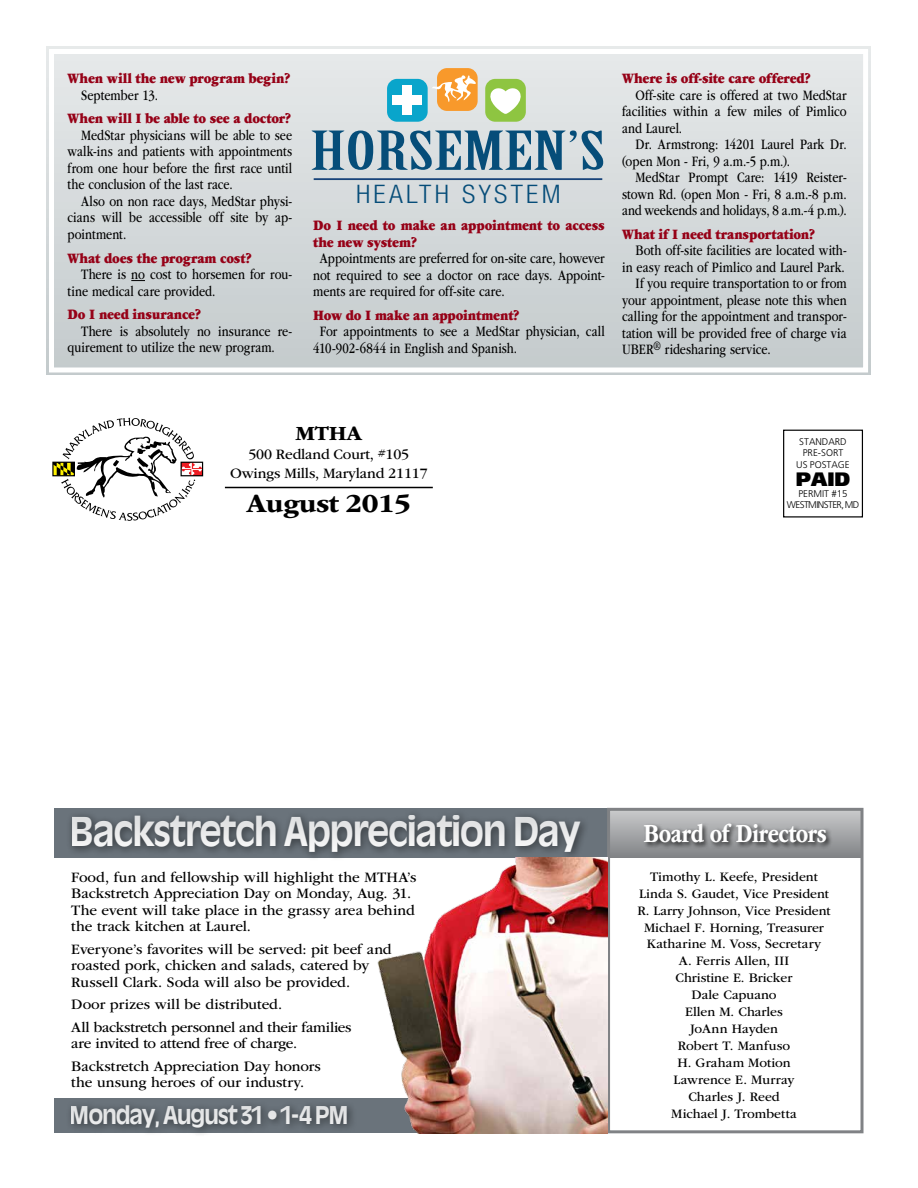
<style>
.page{position:relative;width:918px;height:1188px;background:#fff}
.page>*{position:absolute;margin:0;border:0;box-sizing:border-box;transform-origin:0 0}
.t1{font:52.5px "Birch Std";color:#064d79;scale:1.79 1}
.t2{font:700 39.15px "Antique Olive Std";letter-spacing:-.04em;color:#fff;scale:.93 1}
.t3{font:700 27px "ITC Garamond Std";letter-spacing:-.02em;color:#fff;scale:.79 1}
.t4{font:700 27px "ITC Garamond Std";letter-spacing:-.02em;color:#000;scale:1.05 1}
.t5{font:300 condensed 25.5px "Helvetica Neue";letter-spacing:.12em;color:#064d79;scale:1.08 1}
.t6{font:700 24.15px "Antique Olive Std";letter-spacing:-.06em;color:#fff;scale:.93 1}
.t7{font:700 21px "ITC Garamond Std";color:#000;scale:1.05 1}
.t8{font:900 19.5px "Frutiger";color:#000}
.t9{font:15px/16.5px "ITC Garamond Std";color:#000;text-align:justify;scale:.8 1}
.t10{font:15px/16.5px "ITC Garamond Std";color:#000}
.t11{font:15px/16.8px "ITC Garamond Std Ult";letter-spacing:-.01em;color:#960117;scale:.85 1}
.t12{font:13.5px/17px "ITC Garamond Std";letter-spacing:-.005em;color:#000;text-align:center}
.t13{font:300 9.75px/11.2px "Frutiger";color:#000;text-align:center}
.t14{font:300 9.75px/11.2px "Frutiger";letter-spacing:-.06em;color:#000;text-align:center}
</style>
<div class="page">
<hr style="left:225px;top:487px;width:208px;height:1px;background:#000">
<div style="left:181px;top:462px;width:22px;height:14px;border:1px solid #000"></div>
<svg style="left:53px;top:418px;width:149px;height:103px"></svg>
<div style="left:783px;top:430px;width:80px;height:88px;border:1px solid #000"></div>
<svg style="left:611px;top:812px;width:249px;height:46px;background:#a3a5a7"></svg>
<div style="left:54px;top:808px;width:554px;height:50px;background:#6a737b"></div>
<div style="left:607px;top:808px;width:257px;height:325px;border:3px solid #808285"></div>
<div style="left:642px;top:822px;width:190px;height:27px;background:#000;opacity:.75"></div>
<div style="left:66px;top:809px;width:525px;height:53px;background:#000;opacity:.5"></div>
<div style="left:54px;top:1099px;width:535px;height:34px;background:#6a737b"></div>
<img style="left:183px;top:858px;width:424px;height:275px">
<div style="left:65px;top:1099px;width:292px;height:38px;background:#000;opacity:.5"></div>
<svg style="left:46px;top:46px;width:825px;height:329px;background:#d5d9db"></svg>
<div style="left:49px;top:49px;width:819px;height:323px;border:5px solid #fff"></div>
<hr style="left:314px;top:178px;width:288px;height:2px;background:#19447a">
<div style="left:387px;top:79px;width:41px;height:43px;background:#09a5cb;border-radius:10px"></div>
<div style="left:403px;top:86px;width:9px;height:29px;background:#fff"></div>
<div style="left:393px;top:96px;width:29px;height:9px;background:#fff"></div>
<div style="left:485px;top:79px;width:41px;height:43px;background:#8ec541;border-radius:10px"></div>
<div style="left:437px;top:68px;width:41px;height:43px;background:#f8992b;border-radius:10px"></div>
<svg style="left:490px;top:88px;width:31px;height:26px"></svg>
<svg style="left:432px;top:72px;width:45px;height:30px"></svg>
<svg style="left:131px;top:280px;width:14px;height:1px"></svg>
<p class="t11" style="left:68px;top:70px;width:264px">When will the new program begin?</p>
<p class="t9" style="left:81px;top:87px;width:98px">September 13.</p>
<p class="t11" style="left:68px;top:110px;width:264px">When will I be able to see a doctor?</p>
<p class="t9" style="left:68px;top:127px;width:282px;text-indent:14px">MedStar physicians will be able to see walk-ins and patients with appointments from one hour before the first race until the conclusion of the last race.</p>
<p class="t9" style="left:68px;top:193px;width:282px;text-indent:14px">Also on non race days, MedStar physi&shy;cians will be accessible off site by ap&shy;pointment.</p>
<p class="t11" style="left:68px;top:249px;width:218px">What does the program cost?</p>
<p class="t9" style="left:68px;top:266px;width:282px;text-indent:14px">There is no cost to horsemen for rou&shy;tine medical care provided.</p>
<p class="t11" style="left:68px;top:306px;width:159px">Do I need insurance?</p>
<p class="t9" style="left:68px;top:323px;width:282px;text-indent:14px">There is absolutely no insurance re&shy;quirement to utilize the new program.</p>
<h1 class="t1" style="left:311px;top:121px;width:166px">HORSEMEN’S</h1>
<h3 class="t5" style="left:356px;top:180px;width:191px">HEALTH SYSTEM</h3>
<p class="t11" style="left:313px;top:217px;width:345px">Do I need to make an appointment to access the new system?</p>
<p class="t9" style="left:313px;top:250px;width:366px;text-indent:7px">Appointments are preferred for on-site care, however not required to see a doctor on race days. Appoint&shy;ments are required for off-site care.</p>
<p class="t11" style="left:313px;top:307px;width:244px">How do I make an appointment?</p>
<p class="t9" style="left:313px;top:323px;width:366px;text-indent:7px">For appointments to see a MedStar physician, call<br>410-902-6844 in English and Spanish.</p>
<p class="t11" style="left:622px;top:70px;width:224px">Where is off-site care offered?</p>
<p class="t9" style="left:622px;top:87px;width:282px;text-indent:14px">Off-site care is offered at two MedStar facilities within a few miles of Pimlico and Laurel.</p>
<p class="t9" style="left:622px;top:136px;width:282px;text-indent:14px">Dr. Armstrong: 14201 Laurel Park Dr. (open Mon - Fri, 9 a.m.-5 p.m.).</p>
<p class="t9" style="left:622px;top:169px;width:282px;text-indent:14px">MedStar Prompt Care: 1419 Reister&shy;stown Rd. (open Mon - Fri, 8 a.m.-8 p.m. and weekends and holidays, 8 a.m.-4 p.m.).</p>
<p class="t11" style="left:622px;top:226px;width:229px">What if I need transportation?</p>
<p class="t9" style="left:636px;top:243px;width:265px">Both off-site facilities are located with-</p>
<p class="t9" style="left:622px;top:259px;width:280px">in easy reach of Pimlico and Laurel Park.</p>
<p class="t9" style="left:636px;top:276px;width:265px">If you require transportation to or from</p>
<p class="t9" style="left:622px;top:292px;width:282px">your appointment, please note this when</p>
<p class="t9" style="left:622px;top:309px;width:282px">calling for the appointment and transpor-</p>
<p class="t9" style="left:622px;top:325px;width:282px">tation will be provided free of charge via</p>
<p class="t9" style="left:622px;top:342px;width:187px">UBER<sup>®</sup> ridesharing service.</p>
<h3 class="t7" style="left:295px;top:422px;width:65px">MTHA</h3>
<p class="t10" style="left:230px;top:445px;width:199px;line-height:18.9px;text-align:center">500 Redland Court, #105<br>Owings Mills, Maryland 21117</p>
<h3 class="t4" style="left:247px;top:489px;width:158px">August 2015</h3>
<p class="t13" style="left:796px;top:436px;width:55px">STANDARD<br>PRE-SORT<br>US POSTAGE</p>
<h3 class="t8" style="left:796px;top:467px;width:56px">PAID</h3>
<p class="t14" style="left:787px;top:488px;width:74px">PERMIT #15<br>WESTMINSTER, MD</p>
<h2 class="t2" style="left:70px;top:808px;width:551px">Backstretch Appreciation Day</h2>
<p class="t10" style="left:71px;top:869px;width:347px">Food, fun and fellowship will highlight the MTHA’s Backstretch Appreciation Day on Monday, Aug. 31.<br>The event will take place in the grassy area behind the track kitchen at Laurel.</p>
<p class="t10" style="left:71px;top:941px;width:322px">Everyone’s favorites will be served: pit beef and roasted pork, chicken and salads, catered by<br>Russell Clark. Soda will also be provided.</p>
<p class="t10" style="left:71px;top:993px;width:282px;line-height:22.5px">Door prizes will be distributed.<br>All backstretch personnel and their families</p>
<p class="t10" style="left:71px;top:1032px;width:251px;line-height:22.5px">are invited to attend free of charge.<br>Backstretch Appreciation Day honors</p>
<p class="t10" style="left:71px;top:1074px;width:235px">the unsung heroes of our industry.</p>
<h3 class="t6" style="left:70px;top:1100px;width:301px">Monday, August 31 • 1-4 PM</h3>
<h3 class="t3" style="left:644px;top:819px;width:233px">Board of Directors</h3>
<p class="t12" style="left:637px;top:868px;width:195px">Timothy L. Keefe, President<br>Linda S. Gaudet, Vice President<br>R. Larry Johnson, Vice President<br>Michael F. Horning, Treasurer<br>Katharine M. Voss, Secretary<br>A. Ferris Allen, III<br>Christine E. Bricker<br>Dale Capuano<br>Ellen M. Charles<br>JoAnn Hayden<br>Robert T. Manfuso<br>H. Graham Motion<br>Lawrence E. Murray<br>Charles J. Reed<br>Michael J. Trombetta</p>
</div>
